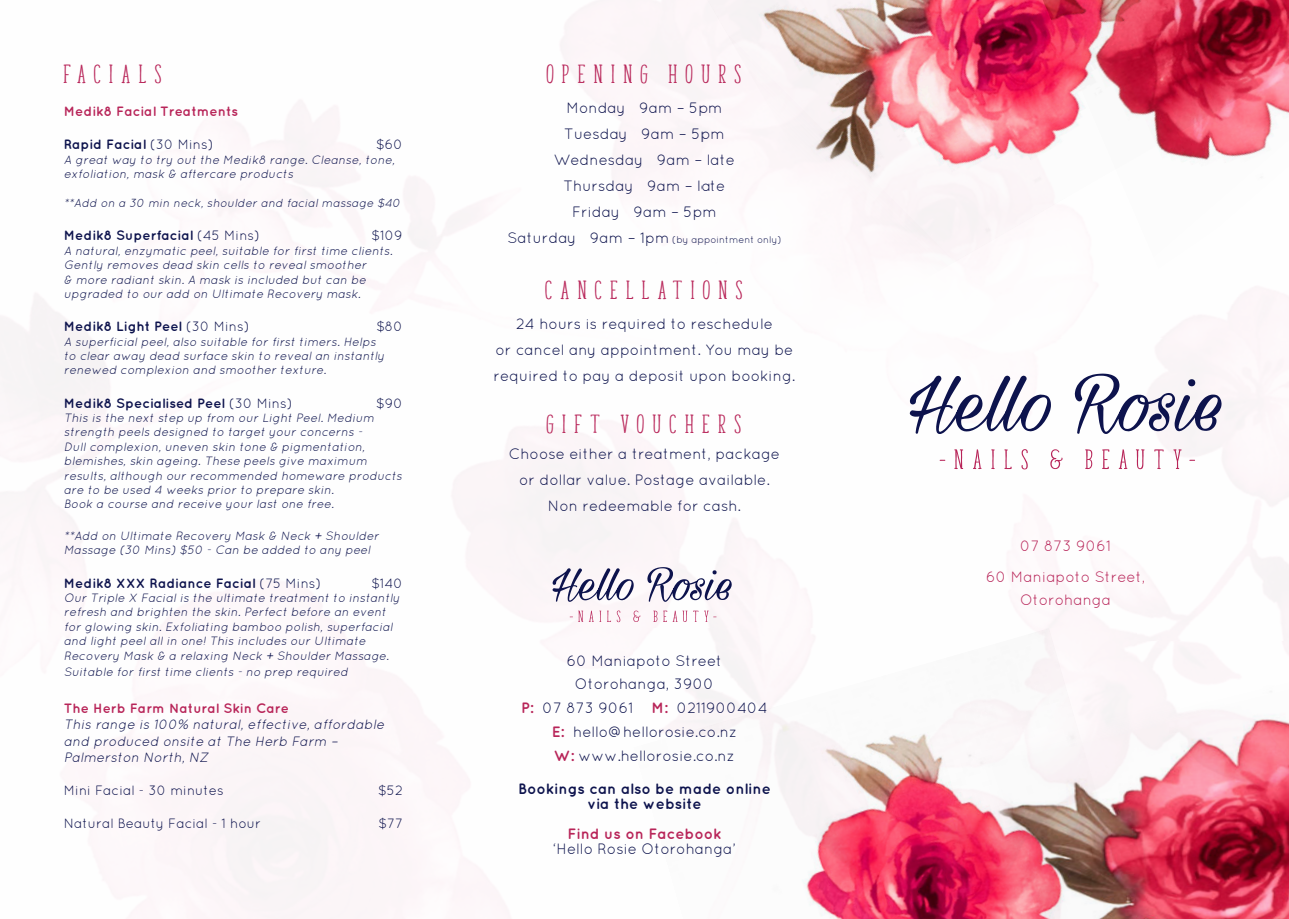
<style>
.page{position:relative;width:1289px;height:919px;background:#fff}
.page>*{position:absolute;margin:0;border:0;box-sizing:border-box;transform-origin:0 0}
.t1{font:25.5px "DEVIOUS";letter-spacing:.3em;color:#b82559}
.t2{font:15px/26px "Quicksand";color:#0d134d;text-align:center}
.t3{font:700 15px/15px "Quicksand";color:#0d134d;text-align:center}
.t4{font:15px/22.5px "Quicksand";color:#b82559;text-align:center}
.t5{font:700 13.5px "Quicksand";color:#0d134d}
.t6{font:italic 13.5px/16.2px "Quicksand";color:#0d134d}
.t7{font:13.5px "Quicksand";color:#0d134d}
.t8{font:700 13.5px "Quicksand";color:#b82559}
.t9{font:italic 12px/14.4px "Quicksand";color:#0d134d}
.t10{font:italic 11.7px "Quicksand";color:#0d134d}
.t11{font:9.75px "Quicksand";color:#0d134d}
.s1{font-weight:400}
.s2{font-weight:700;font-style:normal;color:#b82559}
.s3{font-size:15px}
.s4{font-weight:700;color:#b82559}
</style>
<div class="page">
<img style="left:0;top:0;width:1288px;height:918px">
<svg style="left:909px;top:373px;width:312px;height:61px"></svg>
<svg style="left:939px;top:449px;width:255px;height:20px"></svg>
<img style="left:1136px;top:664px;width:152px;height:254px">
<img style="left:1259px;top:0;width:29px;height:269px">
<img style="left:702px;top:0;width:557px;height:304px">
<img style="left:633px;top:628px;width:503px;height:290px">
<svg style="left:552px;top:567px;width:179px;height:34px"></svg>
<svg style="left:569px;top:610px;width:147px;height:12px"></svg>
<p class="t1" style="left:64px;top:56px;width:100px">FACIALS</p>
<p class="t8" style="left:64px;top:103px;width:176px">Medik8 Facial Treatments</p>
<p class="t5" style="left:64px;top:136px;width:151px">Rapid Facial <span class="s1">(30 Mins)</span></p>
<p class="t7" style="left:376px;top:137px;width:28px">$60</p>
<p class="t9" style="left:64px;top:152px;width:335px">A great way to try out the Medik8 range. Cleanse, tone, exfoliation, mask &amp; aftercare products</p>
<p class="t10" style="left:64px;top:196px;width:340px">**Add on a 30 min neck, shoulder and facial massage $40</p>
<p class="t5" style="left:64px;top:227px;width:198px">Medik8 Superfacial <span class="s1">(45 Mins)</span></p>
<p class="t7" style="left:371px;top:228px;width:33px">$109</p>
<p class="t9" style="left:64px;top:243px;width:332px">A natural, enzymatic peel, suitable for first time clients.<br>Gently removes dead skin cells to reveal smoother<br>&amp; more radiant skin. A mask is included but can be upgraded to our add on Ultimate Recovery mask.</p>
<p class="t5" style="left:64px;top:318px;width:187px">Medik8 Light Peel <span class="s1">(30 Mins)</span></p>
<p class="t7" style="left:376px;top:318px;width:28px">$80</p>
<p class="t9" style="left:64px;top:334px;width:324px">A superficial peel, also suitable for first timers. Helps to clear away dead surface skin to reveal an instantly renewed complexion and smoother texture.</p>
<p class="t5" style="left:64px;top:395px;width:230px">Medik8 Specialised Peel <span class="s1">(30 Mins)</span></p>
<p class="t7" style="left:376px;top:395px;width:28px">$90</p>
<p class="t9" style="left:64px;top:410px;width:342px">This is the next step up from our Light Peel. Medium strength peels designed to target your concerns -<br>Dull complexion, uneven skin tone &amp; pigmentation, blemishes, skin ageing. These peels give maximum results, although our recommended homeware products are to be used 4 weeks prior to prepare skin.<br>Book a course and receive your last one free.</p>
<p class="t9" style="left:64px;top:528px;width:319px">**Add on Ultimate Recovery Mask &amp; Neck + Shoulder<br>Massage (30 Mins) $50 - Can be added to any peel</p>
<p class="t5" style="left:64px;top:574px;width:259px">Medik8 XXX Radiance Facial <span class="s1">(75 Mins)</span></p>
<p class="t7" style="left:371px;top:575px;width:33px">$140</p>
<p class="t9" style="left:64px;top:590px;width:340px">Our Triple X Facial is the ultimate treatment to instantly refresh and brighten the skin. Perfect before an event for glowing skin. Exfoliating bamboo polish, superfacial and light peel all in one! This includes our Ultimate Recovery Mask &amp; a relaxing Neck + Shoulder Massage.</p>
<p class="t9" style="left:64px;top:664px;width:288px">Suitable for first time clients - no prep required</p>
<p class="t6" style="left:64px;top:700px;width:324px"><span class="s2">The Herb Farm Natural Skin Care<br></span>This range is 100% natural, effective, affordable and produced onsite at The Herb Farm – Palmerston North, NZ</p>
<p class="t7" style="left:64px;top:782px;width:161px">Mini Facial - 30 minutes</p>
<p class="t7" style="left:378px;top:782px;width:26px">$52</p>
<p class="t7" style="left:64px;top:815px;width:199px">Natural Beauty Facial - 1 hour</p>
<p class="t7" style="left:378px;top:815px;width:26px">$77</p>
<p class="t1" style="left:546px;top:56px;width:197px">OPENING HOURS</p>
<p class="t2" style="left:566px;top:95px;width:158px">Monday 9am – 5pm</p>
<p class="t2" style="left:564px;top:121px;width:162px">Tuesday 9am – 5pm</p>
<p class="t2" style="left:554px;top:147px;width:183px">Wednesday 9am – late</p>
<p class="t2" style="left:563px;top:173px;width:163px">Thursday 9am – late</p>
<p class="t2" style="left:572px;top:199px;width:146px">Friday 9am – 5pm</p>
<p class="t11" style="left:507px;top:234px;width:276px"><span class="s3">Saturday 9am – 1pm</span> (by appointment only)</p>
<p class="t1" style="left:545px;top:272px;width:199px">CANCELLATIONS</p>
<p class="t2" style="left:493px;top:311px;width:303px">24 hours is required to reschedule<br>or cancel any appointment. You may be required to pay a deposit upon booking.</p>
<p class="t1" style="left:547px;top:407px;width:197px">GIFT VOUCHERS</p>
<p class="t2" style="left:509px;top:441px;width:273px">Choose either a treatment, package or dollar value. Postage available.</p>
<p class="t2" style="left:548px;top:493px;width:195px">Non redeemable for cash.</p>
<p class="t2" style="left:566px;top:647px;width:157px">60 Maniapoto Street</p>
<p class="t2" style="left:575px;top:670px;width:140px">Otorohanga, 3900</p>
<p class="t2" style="left:521px;top:694px;width:248px"><span class="s4">P:</span> 07 873 9061 <span class="s4">M:</span> 0211900404</p>
<p class="t2" style="left:551px;top:719px;width:187px;line-height:24px;text-align:left"><span class="s4">E:</span> hello@hellorosie.co.nz<br><span class="s4">W:</span> www.hellorosie.co.nz</p>
<p class="t3" style="left:518px;top:780px;width:254px">Bookings can also be made online via the website</p>
<p class="t2" style="left:553px;top:826px;width:184px;line-height:15px"><span class="s4">Find us on Facebook </span>‘Hello Rosie Otorohanga’</p>
<p class="t4" style="left:1020px;top:534px;width:92px">07 873 9061</p>
<p class="t4" style="left:986px;top:565px;width:160px">60 Maniapoto Street,<br>Otorohanga</p>
</div>
